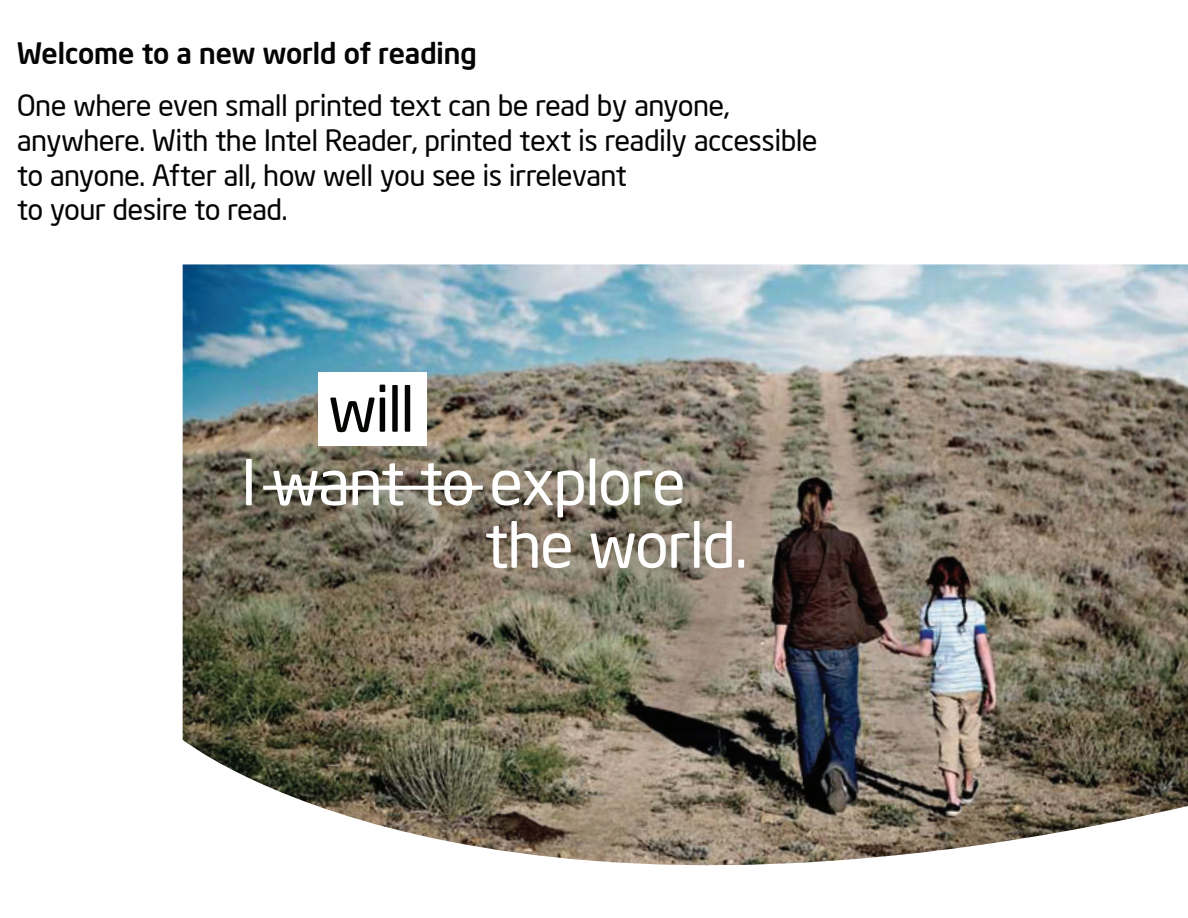
<style>
.page{position:relative;width:1188px;height:918px;background:#fff}
.page>*{position:absolute;margin:0;border:0;box-sizing:border-box;transform-origin:0 0}
.t1{font:62.25px "Neo Sans Intel";letter-spacing:-.01em;color:#fff}
.t2{font:62.25px "Neo Sans Intel";color:#040503}
.t3{font:28.95px/34.8px "Neo Sans Intel";color:#040503}
.t4{font:500 28.95px "Neo Sans Intel";color:#040503}
</style>
<div class="page">
<img style="left:183px;top:264px;width:1005px;height:602px">
<svg style="left:263px;top:486px;width:220px;height:4px"></svg>
<div style="left:318px;top:372px;width:109px;height:74px;background:#fff"></div>
<p class="t4" style="left:17px;top:35px;width:461px">Welcome to a new world of reading</p>
<p class="t3" style="left:17px;top:88px;width:802px">One where even small printed text can be read by anyone, anywhere. With the Intel Reader, printed text is readily accessible to anyone. After all, how well you see is irrelevant<br>to your desire to read.</p>
<h1 class="t2" style="left:328px;top:371px;width:87px">will</h1>
<h1 class="t1" style="left:242px;top:444px;width:445px">I want to explore</h1>
<h1 class="t1" style="left:485px;top:507px;width:264px">the world.</h1>
</div>
